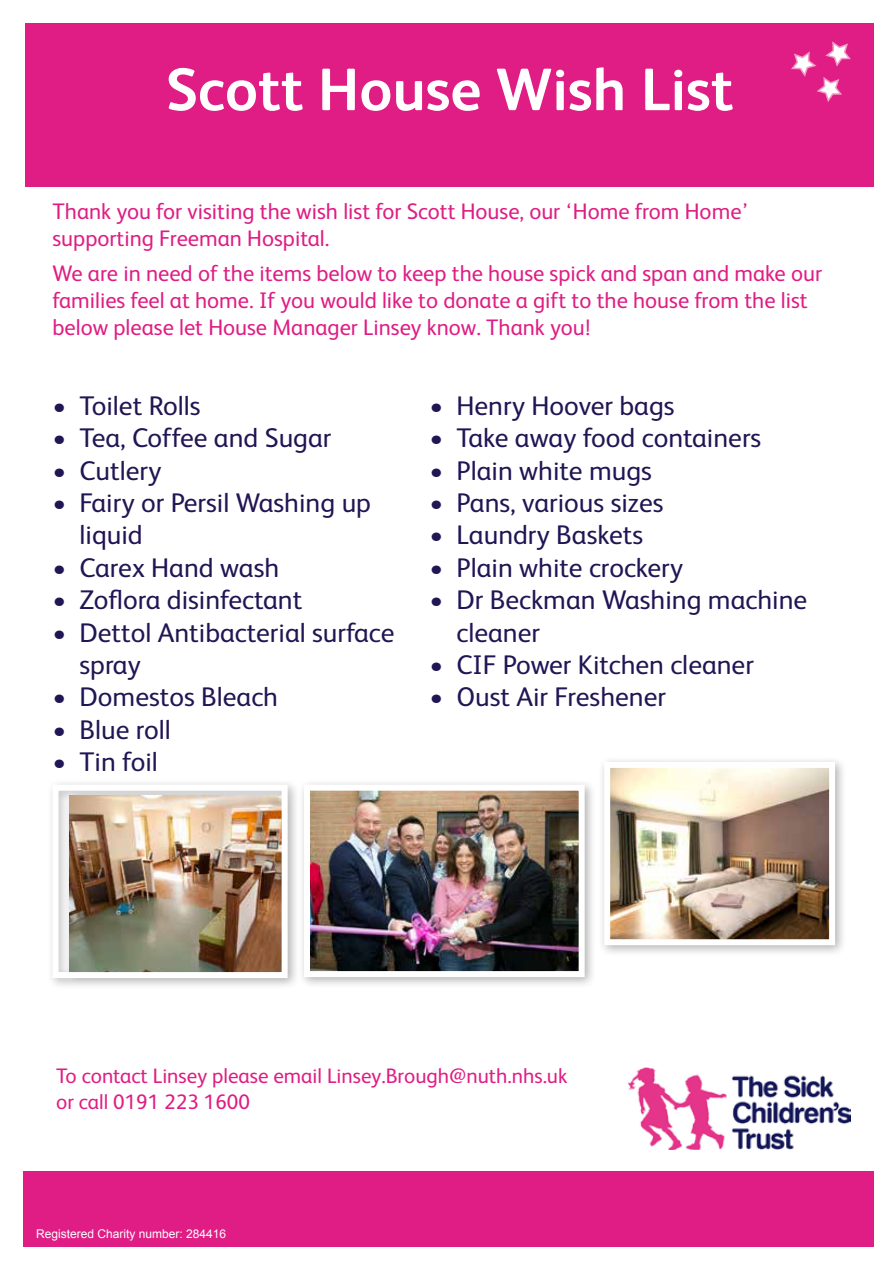
<style>
.page{position:relative;width:893px;height:1263px;background:#fff}
.page>*{position:absolute;margin:0;border:0;box-sizing:border-box;transform-origin:0 0}
.t1{font:700 60px "FS Albert";color:#fff}
.t2{font:27px/32.4px "FS Albert";color:#211554}
.t3{font:22.5px/27px "FS Albert";color:#df1d84}
.t4{font:21px/25.2px "FS Albert";color:#df1d84}
.t5{font:12px "Arial";color:#fff}
</style>
<div class="page">
<div style="left:26px;top:23px;width:848px;height:164px;background:#df1d84"></div>
<div style="left:23px;top:1171px;width:851px;height:75px;background:#df1d84"></div>
<div style="left:47px;top:779px;width:253px;height:211px;background:#000;opacity:.3"></div>
<img style="left:70px;top:795px;width:211px;height:176px">
<div style="left:52px;top:785px;width:236px;height:193px;border:6px solid #fff"></div>
<img style="left:628px;top:1067px;width:223px;height:83px">
<div style="left:298px;top:779px;width:299px;height:210px;background:#000;opacity:.3"></div>
<img style="left:311px;top:792px;width:267px;height:178px">
<div style="left:304px;top:785px;width:281px;height:192px;border:6px solid #fff"></div>
<div style="left:598px;top:756px;width:249px;height:201px;background:#000;opacity:.3"></div>
<img style="left:611px;top:769px;width:217px;height:169px">
<div style="left:604px;top:762px;width:231px;height:183px;border:6px solid #fff"></div>
<svg style="left:791px;top:41px;width:60px;height:61px"></svg>
<h1 class="t1" style="left:166px;top:49px;width:569px">Scott House Wish List</h1>
<p class="t3" style="left:52px;top:197px;width:698px">Thank you for visiting the wish list for Scott House, our ‘Home from Home’ supporting Freeman Hospital.</p>
<p class="t3" style="left:52px;top:259px;width:771px">We are in need of the items below to keep the house spick and span and make our families feel at home. If you would like to donate a gift to the house from the list below please let House Manager Linsey know. Thank you!</p>
<p class="t2" style="left:52px;top:388px;width:150px">• Toilet Rolls</p>
<p class="t2" style="left:52px;top:420px;width:280px">• Tea, Coffee and Sugar</p>
<p class="t2" style="left:52px;top:453px;width:111px">• Cutlery</p>
<p class="t2" style="left:79px;top:485px;width:293px;text-indent:-27px">• Fairy or Persil Washing up liquid</p>
<p class="t2" style="left:52px;top:550px;width:228px">• Carex Hand wash</p>
<p class="t2" style="left:52px;top:582px;width:251px">• Zoflora disinfectant</p>
<p class="t2" style="left:79px;top:615px;width:317px;text-indent:-27px">• Dettol Antibacterial surface spray</p>
<p class="t2" style="left:52px;top:679px;width:227px">• Domestos Bleach</p>
<p class="t2" style="left:52px;top:712px;width:120px">• Blue roll</p>
<p class="t2" style="left:52px;top:744px;width:107px">• Tin foil</p>
<p class="t2" style="left:429px;top:388px;width:247px">• Henry Hoover bags</p>
<p class="t2" style="left:429px;top:420px;width:333px">• Take away food containers</p>
<p class="t2" style="left:429px;top:453px;width:224px">• Plain white mugs</p>
<p class="t2" style="left:429px;top:485px;width:235px">• Pans, various sizes</p>
<p class="t2" style="left:429px;top:517px;width:215px">• Laundry Baskets</p>
<p class="t2" style="left:429px;top:550px;width:255px">• Plain white crockery</p>
<p class="t2" style="left:456px;top:582px;width:352px;text-indent:-27px">• Dr Beckman Washing machine cleaner</p>
<p class="t2" style="left:429px;top:647px;width:326px">• CIF Power Kitchen cleaner</p>
<p class="t2" style="left:429px;top:679px;width:238px">• Oust Air Freshener</p>
<p class="t4" style="left:56px;top:1062px;width:513px">To contact Linsey please email Linsey.Brough@nuth.nhs.uk or call 0191 223 1600</p>
<p class="t5" style="left:36px;top:1225px;width:192px">Registered Charity number: 284416</p>
</div>
